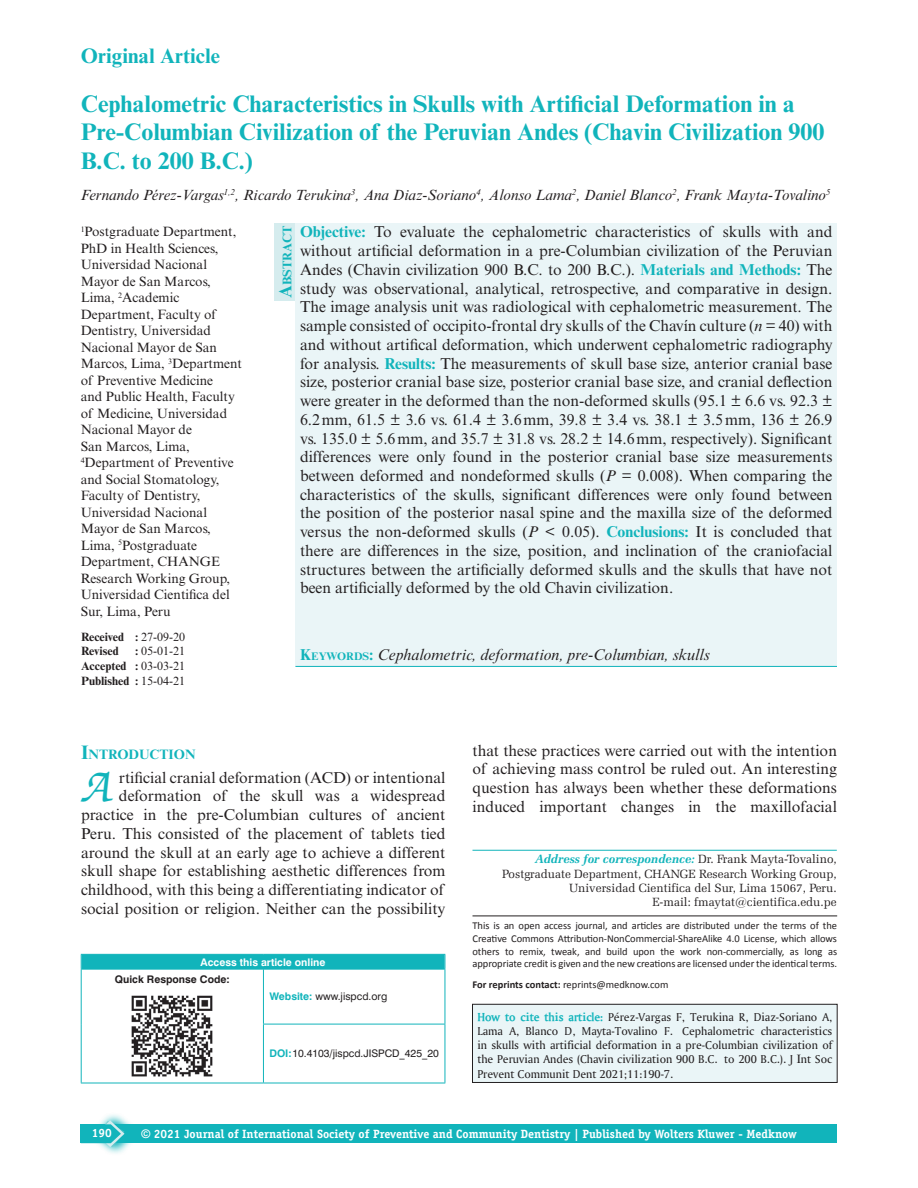
<style>
.page{position:relative;width:918px;height:1188px;background:#fff}
.page>*{position:absolute;margin:0;border:0;box-sizing:border-box;transform-origin:0 0}
.t1{font:italic 500 46.35px "Zapf Chancery IT Cby BT";color:#11b4bb}
.t2{font:700 24px/28.5px "Times New Roman MT Std";color:#11b4bb}
.t3{font:700 21px "Times New Roman MT Std";color:#11b4bb}
.t4{font:15.75px/18.8px "Times New Roman MT Std";color:#231f20;text-align:justify}
.t5{font:italic 15.75px "Times New Roman MT Std";color:#231f20}
.t6{font:italic 15px "Times New Roman MT Std";color:#231f20}
.t7{font:700 13.65px "Times New Roman MT Std";color:#11b4bb}
.t8{font:13.5px/16.5px "Times New Roman MT Std";color:#231f20}
.t9{font:700 12.6px "Times New Roman MT Std";color:#11b4bb}
.t10{font:12px/14.2px "Ameretto Normal";color:#231f20;text-align:justify}
.t11{font:12px/14.2px "Zapf Elliptical 711 BT";color:#231f20;text-align:right}
.t12{font:700 12px "Officina Serif";color:#fff}
.t13{font:12px/14.7px "Times New Roman MT Std";color:#231f20;text-align:justify}
.t14{font:700 12px/14.7px "Times New Roman MT Std";color:#231f20}
.t15{font:700 12px "Officina Serif Std";color:#fff}
.t16{font:10.5px/12.8px "Calibri";letter-spacing:-.005em;color:#231f20;text-align:justify}
.t17{font:10.5px "Swiss 721 BT";color:#231f20}
.t18{font:700 10.5px "Swiss 721 BT";color:#fff}
.t19{font:700 10.5px "Swiss 721 BT";color:#231f20}
.s1{font-weight:700;color:#11b4bb}
.s2{font-style:italic}
.s3{font-size:18px}
.s4{font-weight:400}
.s5{font-weight:700}
.s6{font-weight:700;font-style:normal;color:#11b4bb}
.s7{font-weight:700;font-style:normal;font-size:10.95px;color:#11b4bb}
.s8{font-size:19.5px}
.s9{font-weight:700;font-style:italic;color:#11b4bb}
.s10{font-family:"Ameretto";font-weight:700;color:#11b4bb}
.s11{font-family:"Gandhari Unicode";font-weight:700;color:#11b4bb}
.s12{font-family:"Gandhari Unicode"}
.s13{font-family:"Arial MT Std"}
</style>
<div class="page">
<div style="left:81px;top:1124px;width:756px;height:19px;background:#11b4bb"></div>
<svg style="left:102px;top:1114px;width:29px;height:40px"></svg>
<svg style="left:81px;top:1120px;width:44px;height:27px"></svg>
<svg style="left:445px;top:955px;width:1px;height:14px"></svg>
<hr style="left:81px;top:1083px;width:182px;height:1px;background:#11b4bb">
<svg style="left:81px;top:955px;width:1px;height:14px"></svg>
<hr style="left:81px;top:954px;width:182px;height:1px;background:#11b4bb">
<hr style="left:81px;top:969px;width:1px;height:55px;background:#11b4bb">
<hr style="left:81px;top:1024px;width:1px;height:59px;background:#11b4bb">
<hr style="left:81px;top:969px;width:182px;height:1px;background:#11b4bb">
<hr style="left:263px;top:969px;width:1px;height:55px;background:#11b4bb">
<hr style="left:263px;top:969px;width:182px;height:1px;background:#11b4bb">
<hr style="left:445px;top:969px;width:1px;height:55px;background:#11b4bb">
<hr style="left:263px;top:1024px;width:1px;height:59px;background:#11b4bb">
<hr style="left:263px;top:1024px;width:182px;height:1px;background:#11b4bb">
<hr style="left:445px;top:1024px;width:1px;height:59px;background:#11b4bb">
<hr style="left:263px;top:1083px;width:182px;height:1px;background:#11b4bb">
<div style="left:82px;top:954px;width:363px;height:15px;background:#11b4bb"></div>
<img style="left:131px;top:995px;width:82px;height:82px">
<hr style="left:472px;top:850px;width:365px;height:1px;background:#11b4bb">
<hr style="left:472px;top:916px;width:365px;height:1px;background:#231f20">
<div style="left:472px;top:1004px;width:365px;height:78px;background:#eaf5f7"></div>
<div style="left:472px;top:1004px;width:366px;height:79px;border:1px solid #231f20"></div>
<div style="left:296px;top:223px;width:541px;height:375px;background:#eaf5f7"></div>
<div style="left:296px;top:598px;width:541px;height:19px;background:#eaf5f7"></div>
<div style="left:296px;top:617px;width:541px;height:19px;background:#eaf5f7"></div>
<div style="left:296px;top:631px;width:541px;height:35px;background:#eaf5f7"></div>
<hr style="left:296px;top:666px;width:541px;height:1px;background:#11b4bb">
<div style="left:274px;top:223px;width:22px;height:78px;background:#d5ecee"></div>
<h3 class="t3" style="left:81px;top:43px;width:141px">Original Article</h3>
<h2 class="t2" style="left:81px;top:89px;width:745px">Cephalometric Characteristics in Skulls with Artificial Deformation in a<br>Pre-Columbian Civilization of the Peruvian Andes (Chavin Civilization 900<br>B.C. to 200 B.C.)</h2>
<p class="t6" style="left:81px;top:186px;width:751px">Fernando Pérez-Vargas<sup>1,2</sup>, Ricardo Terukina<sup>3</sup>, Ana Diaz-Soriano<sup>4</sup>, Alonso Lama<sup>2</sup>, Daniel Blanco<sup>2</sup>, Frank Mayta-Tovalino<sup>5</sup></p>
<p class="t4" style="left:300px;top:223px;width:534px"><span class="s1">Objective:</span> To evaluate the cephalometric characteristics of skulls with and without artificial deformation in a pre-Columbian civilization of the Peruvian Andes (Chavin civilization 900 B.C. to 200 B.C.). <span class="s1">Materials and Methods:</span> The study was observational, analytical, retrospective, and comparative in design.<br>The image analysis unit was radiological with cephalometric measurement. The sample consisted of occipito-frontal dry skulls of the Chavín culture (<span class="s2">n</span> = 40) with and without artifical deformation, which underwent cephalometric radiography for analysis. <span class="s1">Results:</span> The measurements of skull base size, anterior cranial base size, posterior cranial base size, posterior cranial base size, and cranial deflection were greater in the deformed than the non-deformed skulls (95.1 ± 6.6 vs. 92.3 ± 6.2mm, 61.5 ± 3.6 vs. 61.4 ± 3.6mm, 39.8 ± 3.4 vs. 38.1 ± 3.5mm, 136 ± 26.9 vs. 135.0 ± 5.6mm, and 35.7 ± 31.8 vs. 28.2 ± 14.6mm, respectively). Significant differences were only found in the posterior cranial base size measurements between deformed and nondeformed skulls (<span class="s2">P</span> = 0.008). When comparing the characteristics of the skulls, significant differences were only found between the position of the posterior nasal spine and the maxilla size of the deformed versus the non-deformed skulls (<span class="s2">P</span> &lt; 0.05). <span class="s1">Conclusions:</span> It is concluded that there are differences in the size, position, and inclination of the craniofacial structures between the artificially deformed skulls and the skulls that have not been artificially deformed by the old Chavin civilization.</p>
<p class="t8" style="left:81px;top:223px;width:163px"><sup>1</sup>Postgraduate Department,<br>PhD in Health Sciences,<br>Universidad Nacional<br>Mayor de San Marcos,<br>Lima, <sup>2</sup>Academic<br>Department, Faculty of<br>Dentistry, Universidad<br>Nacional Mayor de San<br>Marcos, Lima, <sup>3</sup>Department of Preventive Medicine<br>and Public Health, Faculty of Medicine, Universidad<br>Nacional Mayor de<br>San Marcos, Lima,<br><sup>4</sup>Department of Preventive and Social Stomatology,<br>Faculty of Dentistry,<br>Universidad Nacional<br>Mayor de San Marcos,<br>Lima, <sup>5</sup>Postgraduate<br>Department, CHANGE<br>Research Working Group,<br>Universidad Cientifica del<br>Sur, Lima, Peru</p>
<p class="t9" style="left:279px;top:298px;width:74px;rotate:-90deg"><span class="s3">A</span>BSTRACT</p>
<p class="t14" style="left:81px;top:629px;width:106px">Received : <span class="s4">27-09-20<br></span>Revised</p>
<p class="t13" style="left:81px;top:644px;width:106px;text-indent:54px"><span class="s5">:</span> 05-01-21<br><span class="s5">Accepted :</span> 03-03-21<br><span class="s5">Published :</span> 15-04-21</p>
<p class="t5" style="left:300px;top:646px;width:411px"><span class="s6">K</span><span class="s7">EYWORDS</span><span class="s6">:</span> Cephalometric, deformation, pre-Columbian, skulls</p>
<p class="t7" style="left:81px;top:746px;width:116px"><span class="s8">I</span>NTRODUCTION</p>
<h1 class="t1" style="left:85px;top:762px;width:30px">A</h1>
<p class="t4" style="left:81px;top:768px;width:366px;text-align:right">rtificial cranial deformation (ACD) or intentional deformation of the skull was a widespread practice in the pre-Columbian cultures of ancient Peru. This consisted of the placement of tablets tied around the skull at an early age to achieve a different skull shape for establishing aesthetic differences from childhood, with this being a differentiating indicator of social position or religion. Neither can the possibility</p>
<p class="t18" style="left:201px;top:955px;width:126px">Access this article online</p>
<p class="t19" style="left:115px;top:972px;width:116px">Quick Response Code:</p>
<p class="t17" style="left:269px;top:990px;width:119px"><span class="s1">Website:</span> www.jispcd.org</p>
<p class="t17" style="left:269px;top:1047px;width:171px"><span class="s1">DOI:</span>10.4103/jispcd.JISPCD_425_20</p>
<p class="t4" style="left:472px;top:741px;width:366px">that these practices were carried out with the intention of achieving mass control be ruled out. An interesting question has always been whether these deformations induced important changes in the maxillofacial</p>
<p class="t11" style="left:502px;top:852px;width:336px"><span class="s9">Address for correspondence:</span> Dr. Frank Mayta-Tovalino, Postgraduate Department, CHANGE Research Working Group, Universidad Cientifica del Sur, Lima 15067, Peru.<br>E-mail: fmaytat@cientifica.edu.pe</p>
<p class="t16" style="left:472px;top:919px;width:366px">This is an open access journal, and articles are distributed under the terms of the Creative Commons Attribution-NonCommercial-ShareAlike 4.0 License, which allows others to remix, tweak, and build upon the work non-commercially, as long as appropriate credit is given and the new creations are licensed under the identical terms.</p>
<p class="t16" style="left:472px;top:978px;width:198px"><span class="s5">For reprints contact:</span> reprints@medknow.com</p>
<p class="t10" style="left:477px;top:1009px;width:356px"><span class="s10">How to c</span><span class="s11">i</span><span class="s10">te th</span><span class="s11">i</span><span class="s10">s art</span><span class="s11">i</span><span class="s10">cle:</span> Pérez-Vargas F, Teruk<span class="s12">i</span>na R, D<span class="s12">i</span>az-Sor<span class="s12">i</span>ano A, Lama A, Blanco D, Mayta-Toval<span class="s12">i</span>no F. Cephalometr<span class="s12">i</span>c character<span class="s12">i</span>st<span class="s12">i</span>cs <span class="s12">i</span>n skulls w<span class="s12">i</span>th art<span class="s12">i</span>f<span class="s12">i</span>c<span class="s12">i</span>al deformat<span class="s12">i</span>on <span class="s12">i</span>n a pre-Columb<span class="s12">i</span>an c<span class="s12">i</span>v<span class="s12">i</span>l<span class="s12">i</span>zat<span class="s12">i</span>on of the Peruv<span class="s12">i</span>an Andes (Chav<span class="s12">i</span>n c<span class="s12">i</span>v<span class="s12">i</span>l<span class="s12">i</span>zat<span class="s12">i</span>on 900 B.C. to 200 B.C.). J <span class="s12">I</span>nt Soc Prevent Commun<span class="s12">i</span>t Dent 2021;11:190-7.</p>
<p class="t15" style="left:92px;top:1126px;width:22px">190</p>
<p class="t12" style="left:142px;top:1127px;width:657px"><span class="s13">©</span> 2021 Journal of International Society of Preventive and Community Dentistry | Published by Wolters Kluwer ‑ Medknow</p>
</div>
